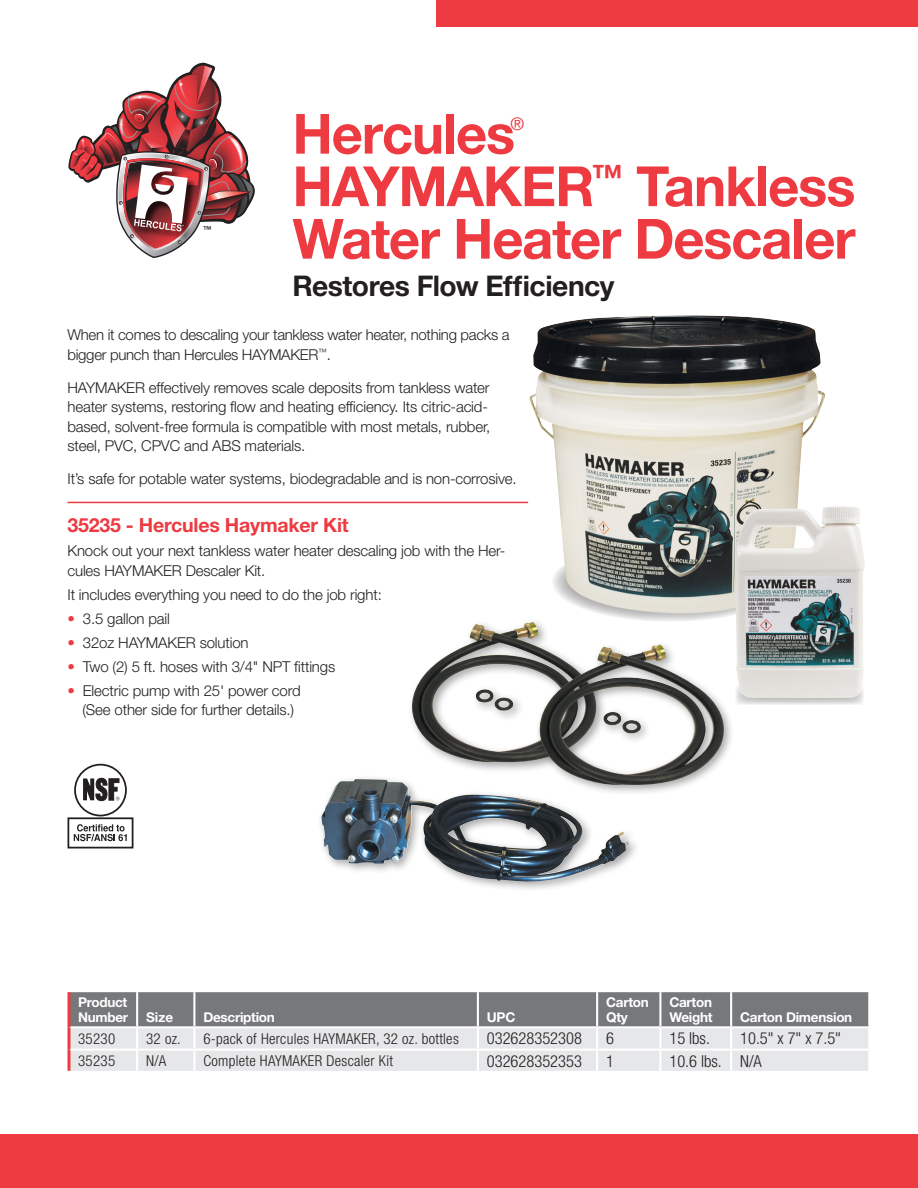
<style>
.page{position:relative;width:918px;height:1188px;background:#fff}
.page>*{position:absolute;margin:0;border:0;box-sizing:border-box;transform-origin:0 0}
.t1{font:700 55.5px/52.5px "Helvetica Neue LT Std";letter-spacing:-.02em;color:#ee3a41}
.t2{font:700 28.5px "Helvetica Neue LT Std";letter-spacing:-.02em;color:#231f20}
.t3{font:700 19.5px "Helvetica Neue LT Std";letter-spacing:-.01em;color:#ee3a41}
.t4{font:17.55px "Helvetica Neue LT Std";color:#ee3a41}
.Table_Grid{font:300 condensed 16.5px "Helvetica Neue LT Std";color:#231f20}
.t5{font:300 15px/19.5px "Helvetica Neue LT Std";letter-spacing:-.01em;color:#231f20}
.Table_Grid-2{font:300 condensed 15px "Helvetica Neue LT Std";letter-spacing:.02em;color:#231f20}
.Table_Grid-3{font:700 13.5px/15px "Helvetica Neue LT Std";letter-spacing:-.02em;color:#fff}
.t6{font:13.2px "Myriad Pro";color:#231f20}
.s1{color:#ee3a41}
</style>
<div class="page">
<div style="left:436px;top:0;width:482px;height:27px;background:#ee3a41"></div>
<div style="left:0;top:1134px;width:918px;height:54px;background:#ee3a41"></div>
<svg style="left:736px;top:698px;width:127px;height:6px"></svg>
<svg style="left:552px;top:542px;width:235px;height:80px"></svg>
<img style="left:530px;top:315px;width:295px;height:301px">
<svg style="left:70px;top:992px;width:798px;height:79px;background:#b4b5b7"></svg>
<hr style="left:193px;top:992px;width:2px;height:34px;background:#fff">
<hr style="left:137px;top:1026px;width:57px;height:2px;background:#fff">
<hr style="left:194px;top:1026px;width:284px;height:2px;background:#fff">
<hr style="left:193px;top:1028px;width:2px;height:21px;background:#fff">
<hr style="left:478px;top:1026px;width:119px;height:2px;background:#fff">
<hr style="left:597px;top:1026px;width:63px;height:2px;background:#fff">
<hr style="left:660px;top:1026px;width:71px;height:2px;background:#fff">
<hr style="left:731px;top:1026px;width:139px;height:2px;background:#fff">
<hr style="left:137px;top:1049px;width:57px;height:2px;background:#fff">
<hr style="left:194px;top:1049px;width:284px;height:2px;background:#fff">
<hr style="left:193px;top:1051px;width:2px;height:20px;background:#fff">
<hr style="left:478px;top:1049px;width:119px;height:2px;background:#fff">
<hr style="left:597px;top:1049px;width:63px;height:2px;background:#fff">
<hr style="left:660px;top:1049px;width:71px;height:2px;background:#fff">
<hr style="left:731px;top:1049px;width:139px;height:2px;background:#fff">
<hr style="left:68px;top:992px;width:2px;height:35px;background:#ee3a41">
<hr style="left:68px;top:1027px;width:2px;height:23px;background:#ee3a41">
<hr style="left:68px;top:1050px;width:2px;height:21px;background:#ee3a41">
<hr style="left:136px;top:992px;width:2px;height:34px;background:#fff">
<hr style="left:70px;top:1026px;width:67px;height:2px;background:#fff">
<hr style="left:136px;top:1028px;width:2px;height:21px;background:#fff">
<hr style="left:70px;top:1049px;width:67px;height:2px;background:#fff">
<hr style="left:136px;top:1051px;width:2px;height:20px;background:#fff">
<hr style="left:477px;top:992px;width:2px;height:34px;background:#fff">
<hr style="left:596px;top:992px;width:2px;height:34px;background:#fff">
<hr style="left:659px;top:992px;width:2px;height:34px;background:#fff">
<hr style="left:730px;top:992px;width:2px;height:34px;background:#fff">
<hr style="left:477px;top:1028px;width:2px;height:21px;background:#fff">
<hr style="left:596px;top:1028px;width:2px;height:21px;background:#fff">
<hr style="left:659px;top:1028px;width:2px;height:21px;background:#fff">
<hr style="left:730px;top:1028px;width:2px;height:21px;background:#fff">
<hr style="left:477px;top:1051px;width:2px;height:20px;background:#fff">
<hr style="left:596px;top:1051px;width:2px;height:20px;background:#fff">
<hr style="left:659px;top:1051px;width:2px;height:20px;background:#fff">
<hr style="left:730px;top:1051px;width:2px;height:20px;background:#fff">
<svg style="left:68px;top:62px;width:187px;height:196px"></svg>
<img style="left:735px;top:506px;width:130px;height:192px">
<div style="left:407px;top:618px;width:200px;height:155px;background:#231f20;opacity:.4"></div>
<img style="left:411px;top:622px;width:192px;height:142px">
<div style="left:535px;top:641px;width:200px;height:155px;background:#231f20;opacity:.4"></div>
<img style="left:538px;top:645px;width:193px;height:141px">
<div style="left:317px;top:774px;width:323px;height:119px;background:#231f20;opacity:.4"></div>
<img style="left:322px;top:779px;width:307px;height:104px">
<hr style="left:68px;top:502px;width:460px;height:1px;background:#ee3a41">
<div style="left:74px;top:764px;width:53px;height:52px;border:2px solid #231f20;border-radius:50%"></div>
<svg style="left:83px;top:778px;width:36px;height:23px"></svg>
<div style="left:68px;top:817px;width:65px;height:31px;border:2px solid #231f20"></div>
<svg style="left:74px;top:824px;width:53px;height:17px"></svg>
<p class="t1" style="left:292px;top:106px;width:224px">Hercules</p>
<p class="t4" style="left:510px;top:113px;width:15px">®</p>
<p class="t1" style="left:292px;top:159px;width:565px">HAYMAKER<sup>™</sup> Tankless<br>Water Heater Descaler</p>
<p class="t2" style="left:292px;top:269px;width:324px">Restores Flow Efficiency</p>
<p class="t5" style="left:68px;top:325px;width:444px">When it comes to descaling your tankless water heater, nothing packs a bigger punch than Hercules HAYMAKER<sup>™</sup>.</p>
<p class="t5" style="left:68px;top:377px;width:424px">HAYMAKER effectively removes scale deposits from tankless water heater systems, restoring flow and heating efficiency. Its citric-acid&shy;based, solvent-free formula is compatible with most metals, rubber, steel, PVC, CPVC and ABS materials.</p>
<p class="t5" style="left:68px;top:469px;width:451px">It’s safe for potable water systems, biodegradable and is non-corrosive.</p>
<p class="t3" style="left:68px;top:513px;width:283px">35235 - Hercules Haymaker Kit</p>
<p class="t5" style="left:68px;top:541px;width:439px">Knock out your next tankless water heater descaling job with the Her&shy;cules HAYMAKER Descaler Kit.</p>
<p class="t5" style="left:68px;top:584px;width:316px">It includes everything you need to do the job right:</p>
<p class="t5" style="left:68px;top:608px;width:104px"><span class="s1">•</span> 3.5 gallon pail</p>
<p class="t5" style="left:68px;top:632px;width:183px"><span class="s1">•</span> 32oz HAYMAKER solution</p>
<p class="t5" style="left:68px;top:656px;width:269px"><span class="s1">•</span> Two (2) 5 ft. hoses with 3/4" NPT fittings</p>
<p class="t5" style="left:68px;top:680px;width:235px;text-align:center"><span class="s1">•</span> Electric pump with 25' power cord (See other side for further details.)</p>
<p class="t6" style="left:203px;top:222px;width:10px">™</p>
<p class="Table_Grid-3" style="left:78px;top:994px;width:52px">Product<br>Number</p>
<p class="Table_Grid-3" style="left:146px;top:1009px;width:28px">Size</p>
<p class="Table_Grid-3" style="left:203px;top:1009px;width:73px">Description</p>
<p class="Table_Grid-3" style="left:487px;top:1009px;width:30px">UPC</p>
<p class="Table_Grid-3" style="left:606px;top:994px;width:44px">Carton<br>Qty</p>
<p class="Table_Grid-3" style="left:669px;top:994px;width:45px">Carton<br>Weight</p>
<p class="Table_Grid-3" style="left:740px;top:1009px;width:114px">Carton Dimension</p>
<p class="Table_Grid-2" style="left:78px;top:1030px;width:39px">35230</p>
<p class="Table_Grid-2" style="left:146px;top:1030px;width:36px">32 oz.</p>
<p class="Table_Grid-2" style="left:203px;top:1030px;width:257px">6-pack of Hercules HAYMAKER, 32 oz. bottles</p>
<p class="Table_Grid" style="left:487px;top:1029px;width:97px">032628352308</p>
<p class="Table_Grid" style="left:606px;top:1029px;width:9px">6</p>
<p class="Table_Grid" style="left:669px;top:1029px;width:42px">15 lbs.</p>
<p class="Table_Grid" style="left:740px;top:1029px;width:102px">10.5" x 7" x 7.5"</p>
<p class="Table_Grid-2" style="left:78px;top:1052px;width:39px">35235</p>
<p class="Table_Grid-2" style="left:146px;top:1052px;width:22px">N/A</p>
<p class="Table_Grid-2" style="left:203px;top:1052px;width:191px">Complete HAYMAKER Descaler Kit</p>
<p class="Table_Grid" style="left:487px;top:1051px;width:97px">032628352353</p>
<p class="Table_Grid" style="left:606px;top:1051px;width:9px">1</p>
<p class="Table_Grid" style="left:669px;top:1051px;width:54px">10.6 lbs.</p>
<p class="Table_Grid" style="left:740px;top:1051px;width:23px">N/A</p>
</div>
